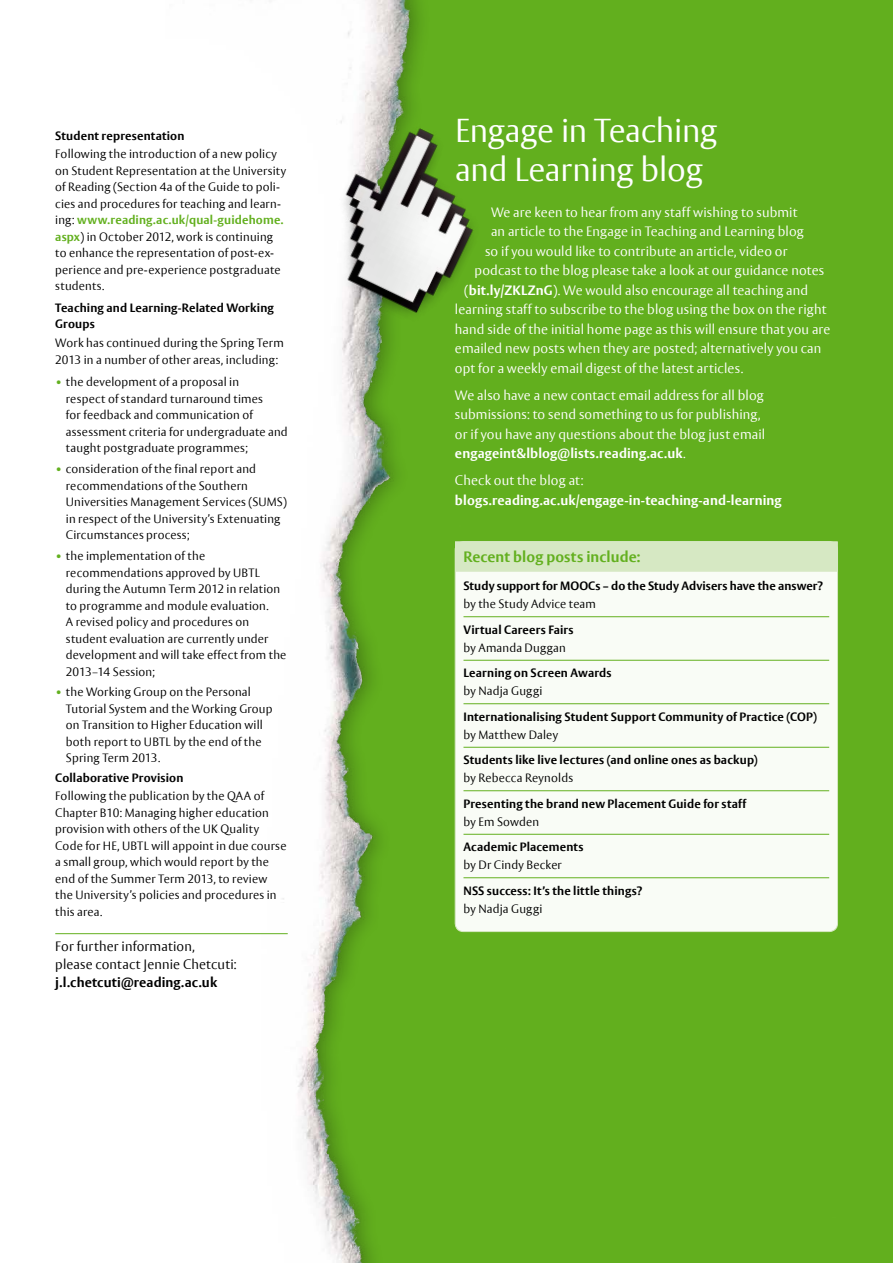
<style>
.page{position:relative;width:893px;height:1263px;background:#fff}
.page>*{position:absolute;margin:0;border:0;box-sizing:border-box;transform-origin:0 0}
.t1{font:33px/39px "Rdg Vesta";letter-spacing:-.01em;color:#fff}
.t2{font:700 15px "Rdg Vesta";letter-spacing:.005em;color:#63b01f}
.t3{font:13.5px/19.5px "Rdg Vesta";letter-spacing:.01em;color:#fff}
.t4{font:700 13.5px "Rdg Vesta";letter-spacing:.01em;color:#fff}
.t5{font:13.5px/18px "Rdg Vesta";letter-spacing:.01em;color:#000}
.t6{font:700 13.5px "Rdg Vesta";letter-spacing:.01em;color:#000}
.t7{font:12px/16.5px "Rdg Vesta";letter-spacing:.015em;color:#000}
.t8{font:700 12px/16.5px "Rdg Vesta";letter-spacing:.015em;color:#000}
.s1{font-weight:700;color:#63b01f}
.s2{font-weight:700}
</style>
<div class="page">
<img style="left:164px;top:0;width:729px;height:1263px">
<div style="left:455px;top:542px;width:382px;height:389px;background:#f9fcf6;border-radius:8px"></div>
<div style="left:455px;top:541px;width:383px;height:30px;background:#d6e8c3"></div>
<hr style="left:463px;top:616px;width:366px;height:1px;background:#63b01f">
<hr style="left:463px;top:660px;width:366px;height:1px;background:#63b01f">
<hr style="left:463px;top:703px;width:366px;height:1px;background:#63b01f">
<hr style="left:463px;top:747px;width:366px;height:1px;background:#63b01f">
<hr style="left:463px;top:790px;width:366px;height:1px;background:#63b01f">
<hr style="left:463px;top:834px;width:366px;height:1px;background:#63b01f">
<hr style="left:463px;top:877px;width:366px;height:1px;background:#63b01f">
<hr style="left:55px;top:933px;width:233px;height:1px;background:#63b01f">
<img style="left:299px;top:99px;width:217px;height:236px">
<p class="t8" style="left:55px;top:128px;width:131px">Student representation</p>
<p class="t7" style="left:55px;top:146px;width:233px">Following the introduction of a new policy on Student Representation at the University of Reading (Section 4a of the Guide to poli&shy;cies and procedures for teaching and learn&shy;ing: <span class="s1">www.reading.ac.uk/qual-guidehome. aspx</span>) in October 2012, work is continuing to enhance the representation of post-ex&shy;perience and pre-experience postgraduate students.</p>
<p class="t8" style="left:55px;top:300px;width:220px">Teaching and Learning-Related Working<br>Groups</p>
<p class="t7" style="left:55px;top:335px;width:230px">Work has continued during the Spring Term<br>2013 in a number of other areas, including:</p>
<p class="t7" style="left:66px;top:374px;width:223px;text-indent:-11px"><span class="s1">•</span> the development of a proposal in<br>respect of standard turnaround times<br>for feedback and communication of assessment criteria for undergraduate and taught postgraduate programmes;</p>
<p class="t7" style="left:66px;top:461px;width:223px;text-indent:-11px"><span class="s1">•</span> consideration of the final report and recommendations of the Southern Universities Management Services (SUMS) in respect of the University’s Extenuating Circumstances process;</p>
<p class="t7" style="left:66px;top:548px;width:222px;text-indent:-11px"><span class="s1">•</span> the implementation of the recommendations approved by UBTL during the Autumn Term 2012 in relation to programme and module evaluation.<br>A revised policy and procedures on student evaluation are currently under development and will take effect from the 2013–14 Session;</p>
<p class="t7" style="left:66px;top:684px;width:208px;text-indent:-11px"><span class="s1">•</span> the Working Group on the Personal<br>Tutorial System and the Working Group on Transition to Higher Education will both report to UBTL by the end of the<br>Spring Term 2013.</p>
<p class="t8" style="left:55px;top:770px;width:130px">Collaborative Provision</p>
<p class="t7" style="left:55px;top:788px;width:233px">Following the publication by the QAA of Chapter B10: Managing higher education provision with others of the UK Quality Code for HE, UBTL will appoint in due course a small group, which would report by the end of the Summer Term 2013, to review the University’s policies and procedures in this area.</p>
<p class="t5" style="left:55px;top:938px;width:183px">For further information,<br>please contact Jennie Chetcuti:</p>
<p class="t6" style="left:55px;top:974px;width:163px">j.l.chetcuti@reading.ac.uk</p>
<h1 class="t1" style="left:455px;top:112px;width:264px">Engage in Teaching and Learning blog</h1>
<p class="t3" style="left:491px;top:203px;width:308px">We are keen to hear from any staff wishing to submit</p>
<p class="t3" style="left:491px;top:222px;width:314px">an article to the Engage in Teaching and Learning blog</p>
<p class="t3" style="left:485px;top:242px;width:304px">so if you would like to contribute an article, video or</p>
<p class="t3" style="left:474px;top:261px;width:351px">podcast to the blog please take a look at our guidance notes</p>
<p class="t3" style="left:464px;top:281px;width:346px">(<span class="s2">bit.ly/ZKLZnG</span>). We would also encourage all teaching and</p>
<p class="t3" style="left:455px;top:300px;width:373px">learning staff to subscribe to the blog using the box on the right</p>
<p class="t3" style="left:455px;top:320px;width:377px">hand side of the initial home page as this will ensure that you are</p>
<p class="t3" style="left:455px;top:339px;width:368px">emailed new posts when they are posted; alternatively you can</p>
<p class="t3" style="left:455px;top:359px;width:290px">opt for a weekly email digest of the latest articles.</p>
<p class="t3" style="left:455px;top:386px;width:312px">We also have a new contact email address for all blog submissions: to send something to us for publishing, or if you have any questions about the blog just email <span class="s2">engageint&amp;lblog@lists.reading.ac.uk</span>.</p>
<p class="t3" style="left:455px;top:471px;width:130px">Check out the blog at:</p>
<p class="t4" style="left:455px;top:491px;width:328px">blogs.reading.ac.uk/engage-in-teaching-and-learning</p>
<p class="t2" style="left:463px;top:547px;width:179px">Recent blog posts include:</p>
<p class="t8" style="left:463px;top:578px;width:361px">Study support for MOOCs – do the Study Advisers have the answer?</p>
<p class="t7" style="left:463px;top:596px;width:134px">by the Study Advice team</p>
<p class="t8" style="left:463px;top:621px;width:112px">Virtual Careers Fairs</p>
<p class="t7" style="left:463px;top:640px;width:104px">by Amanda Duggan</p>
<p class="t8" style="left:463px;top:665px;width:150px">Learning on Screen Awards</p>
<p class="t7" style="left:463px;top:683px;width:81px">by Nadja Guggi</p>
<p class="t8" style="left:463px;top:708px;width:355px">Internationalising Student Support Community of Practice (COP)</p>
<p class="t7" style="left:463px;top:727px;width:96px">by Matthew Daley</p>
<p class="t8" style="left:463px;top:752px;width:296px">Students like live lectures (and online ones as backup)</p>
<p class="t7" style="left:463px;top:770px;width:111px">by Rebecca Reynolds</p>
<p class="t8" style="left:463px;top:795px;width:284px">Presenting the brand new Placement Guide for staff</p>
<p class="t7" style="left:463px;top:814px;width:77px">by Em Sowden</p>
<p class="t8" style="left:463px;top:839px;width:122px">Academic Placements</p>
<p class="t7" style="left:463px;top:857px;width:100px">by Dr Cindy Becker</p>
<p class="t8" style="left:463px;top:882px;width:180px">NSS success: It’s the little things?</p>
<p class="t7" style="left:463px;top:901px;width:81px">by Nadja Guggi</p>
</div>
